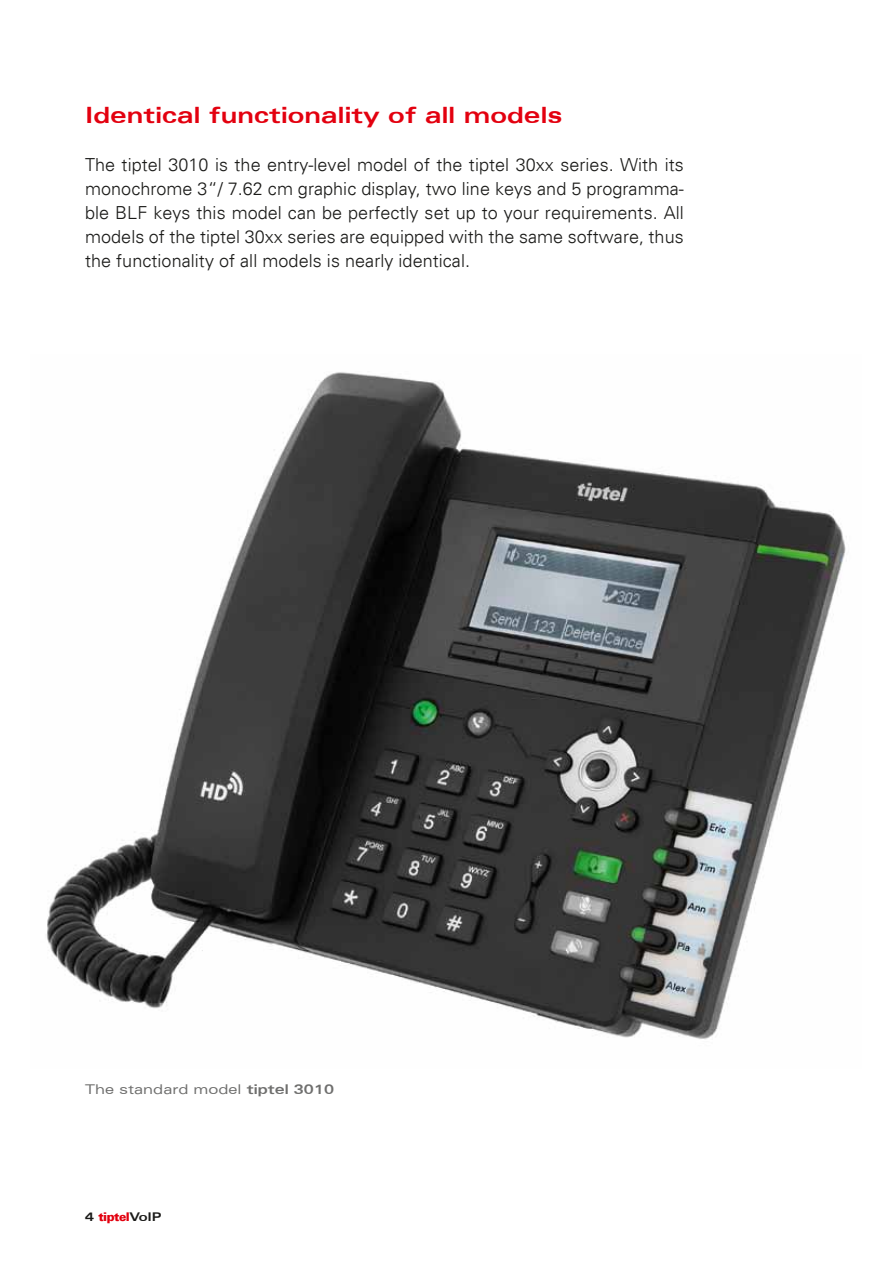
<style>
.page{position:relative;width:893px;height:1263px;background:#fff}
.page>*{position:absolute;margin:0;border:0;box-sizing:border-box;transform-origin:0 0}
.t1{font:700 expanded 22.5px "Univers";letter-spacing:.005em;color:#e3000f}
.t2{font:18px/24px "USA Light Plain";letter-spacing:.005em;color:#1a1a18;text-align:justify}
.t3{font:expanded 13.5px "Univers";letter-spacing:.005em;color:#6f6f6e}
.t4{font:12px "USA Black Plain";letter-spacing:-.04em;color:#e3000f}
.s1{font-weight:700}
.s2{font-family:"Univers";font-weight:700;font-stretch:expanded;color:#1a1a18}
</style>
<div class="page">
<img style="left:46px;top:372px;width:801px;height:667px">
<p class="t1" style="left:85px;top:102px;width:479px">Identical functionality of all models</p>
<p class="t2" style="left:85px;top:152px;width:600px">The tiptel 3010 is the entry-level model of the tiptel 30xx series. With its monochrome 3“/ 7.62 cm graphic display, two line keys and 5 programma&shy;ble BLF keys this model can be perfectly set up to your requirements. All models of the tiptel 30xx series are equipped with the same software, thus the functionality of all models is nearly identical.</p>
<p class="t3" style="left:85px;top:1081px;width:250px">The standard model <span class="s1">tiptel 3010</span></p>
<p class="t4" style="left:85px;top:1209px;width:78px"><span class="s2">4</span> tiptel<span class="s2">VoIP</span></p>
</div>
